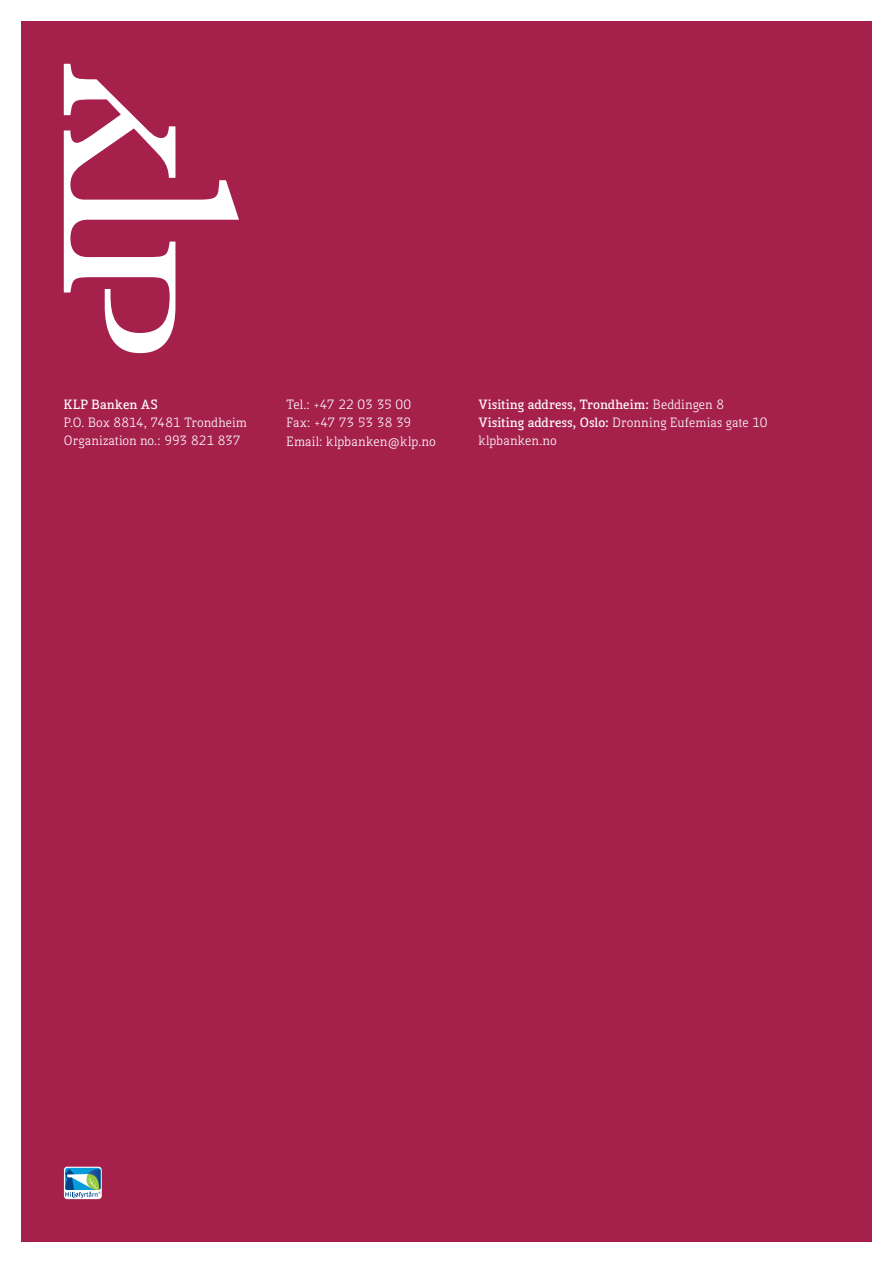
<style>
.page{position:relative;width:893px;height:1263px;background:#fff}
.page>*{position:absolute;margin:0;border:0;box-sizing:border-box;transform-origin:0 0}
.t1{font:12.9px "Kofi Pure Serif";letter-spacing:.015em;color:#fff}
.t2{font:12.75px "Kofi Pure Serif";letter-spacing:.01em;color:#fff}
.t3{font:700 12.75px "Kofi Pure Serif";letter-spacing:.02em;color:#fff}
.t4{font:12.75px "Kofi Pure Serif";letter-spacing:-.01em;color:#fff}
.t5{font:700 12.75px "Kofi Pure Serif";letter-spacing:.04em;color:#fff}
.s1{font-size:12.75px}
.s2{font-weight:400}
.s3{font-weight:700}
</style>
<div class="page">
<div style="left:21px;top:21px;width:851px;height:1221px;background:#a6204c"></div>
<svg style="left:64px;top:64px;width:175px;height:289px"></svg>
<div style="left:64px;top:1167px;width:38px;height:32px;background:#ebf6fb;border-radius:3px"></div>
<div style="left:65px;top:1168px;width:36px;height:22px;background:#099cda;border-radius:3px"></div>
<svg style="left:65px;top:1169px;width:36px;height:29px"></svg>
<p class="t5" style="left:64px;top:396px;width:96px">KLP Banken AS</p>
<p class="t2" style="left:64px;top:415px;width:184px">P.O. Box 8814, 7481 Trondheim</p>
<p class="t2" style="left:64px;top:433px;width:178px">Organization no.: 993 821 837</p>
<p class="t2" style="left:287px;top:397px;width:126px">Tel.: +47 22 03 35 00</p>
<p class="t4" style="left:287px;top:415px;width:126px">Fax: +47 73 53 38 39</p>
<p class="t1" style="left:287px;top:433px;width:151px"><span class="s1">Email:</span> klpbanken@klp.no</p>
<p class="t3" style="left:478px;top:396px;width:247px">Visiting address, Trondheim: <span class="s2">Beddingen 8</span></p>
<p class="t2" style="left:478px;top:415px;width:291px"><span class="s3">Visiting address, Oslo:</span> Dronning Eufemias gate 10</p>
<p class="t2" style="left:478px;top:433px;width:80px">klpbanken.no</p>
</div>
